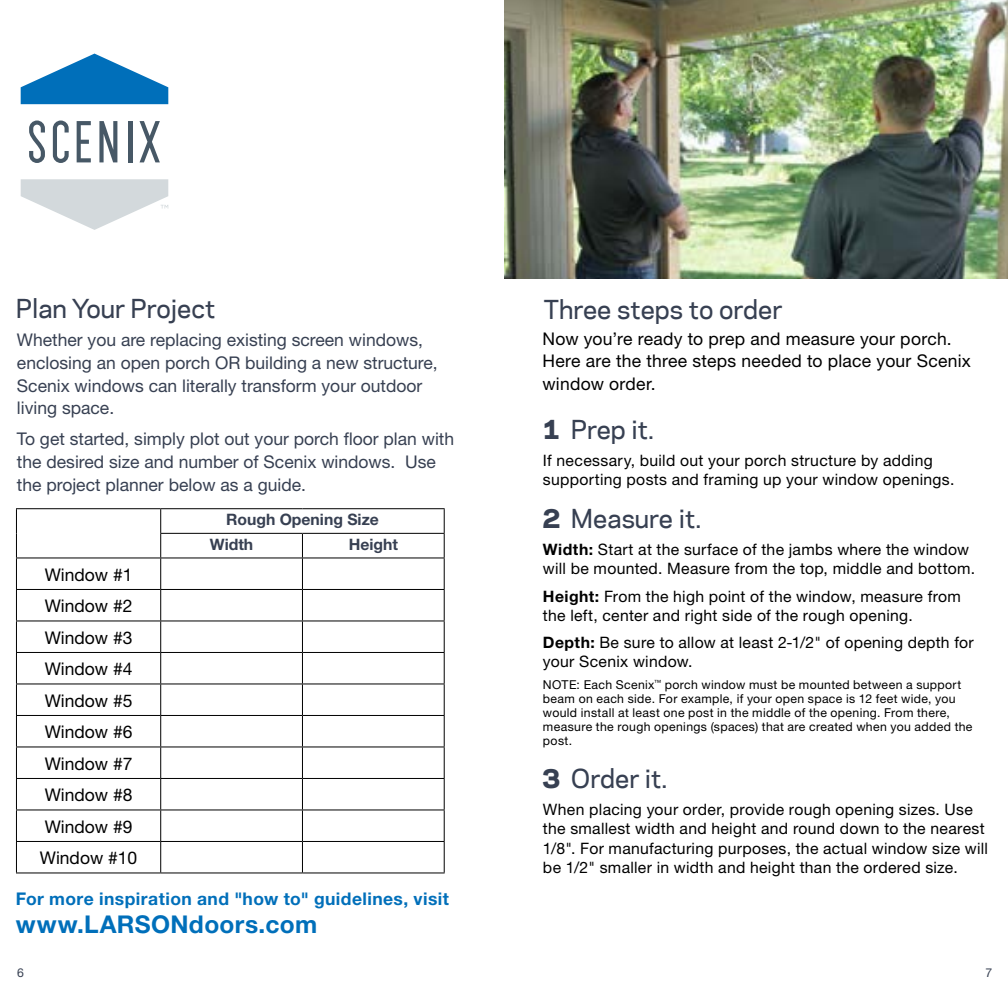
<style>
.page{position:relative;width:1008px;height:1008px;background:#fff}
.page>*{position:absolute;margin:0;border:0;box-sizing:border-box;transform-origin:0 0}
.t1{font:500 24.5px "Polaris";color:#374052}
.t2{font:700 24.5px "Helvetica Neue";letter-spacing:.015em;color:#006fba}
.t3{font:17.5px/22.8px "Helvetica Neue";color:#374052}
.t4{font:17.5px/31.5px "Helvetica Neue";letter-spacing:.01em;color:#000}
.t5{font:700 17.5px "Helvetica Neue";letter-spacing:.025em;color:#006fba}
.t6{font:15.75px/19.2px "Helvetica Neue";letter-spacing:.02em;color:#000}
.t7{font:700 15.75px/24.7px "Helvetica Neue";color:#374052}
.t8{font:12.25px/14px "Helvetica Neue";letter-spacing:.025em;color:#000}
.t9{font:12.25px "Helvetica Neue";color:#374052}
.s1{font-weight:800}
.s2{font-weight:700}
</style>
<div class="page">
<svg style="left:21px;top:54px;width:147px;height:50px"></svg>
<svg style="left:53px;top:121px;width:16px;height:42px"></svg>
<svg style="left:29px;top:121px;width:16px;height:42px"></svg>
<hr style="left:128px;top:121px;width:4px;height:41px;background:#475866">
<svg style="left:77px;top:121px;width:14px;height:41px"></svg>
<svg style="left:99px;top:121px;width:18px;height:41px"></svg>
<svg style="left:140px;top:121px;width:20px;height:41px"></svg>
<svg style="left:21px;top:179px;width:147px;height:51px"></svg>
<hr style="left:16px;top:508px;width:145px;height:1px;background:#000">
<hr style="left:161px;top:508px;width:141px;height:1px;background:#000">
<hr style="left:302px;top:508px;width:143px;height:1px;background:#000">
<svg style="left:16px;top:509px;width:1px;height:49px"></svg>
<hr style="left:160px;top:533px;width:142px;height:1px;background:#000">
<svg style="left:160px;top:509px;width:1px;height:49px"></svg>
<hr style="left:302px;top:533px;width:143px;height:1px;background:#000">
<svg style="left:302px;top:534px;width:1px;height:24px"></svg>
<svg style="left:444px;top:509px;width:1px;height:49px"></svg>
<hr style="left:16px;top:558px;width:145px;height:1px;background:#000">
<hr style="left:16px;top:558px;width:1px;height:31px;background:#000">
<hr style="left:161px;top:558px;width:141px;height:1px;background:#000">
<hr style="left:160px;top:558px;width:1px;height:31px;background:#000">
<hr style="left:302px;top:558px;width:143px;height:1px;background:#000">
<hr style="left:302px;top:558px;width:1px;height:31px;background:#000">
<hr style="left:444px;top:558px;width:1px;height:31px;background:#000">
<hr style="left:16px;top:589px;width:145px;height:1px;background:#000">
<hr style="left:16px;top:590px;width:1px;height:31px;background:#000">
<hr style="left:161px;top:589px;width:141px;height:1px;background:#000">
<hr style="left:160px;top:590px;width:1px;height:31px;background:#000">
<hr style="left:302px;top:589px;width:143px;height:1px;background:#000">
<hr style="left:302px;top:590px;width:1px;height:31px;background:#000">
<hr style="left:444px;top:590px;width:1px;height:31px;background:#000">
<hr style="left:16px;top:621px;width:145px;height:1px;background:#000">
<hr style="left:16px;top:621px;width:1px;height:31px;background:#000">
<hr style="left:161px;top:621px;width:141px;height:1px;background:#000">
<hr style="left:160px;top:621px;width:1px;height:31px;background:#000">
<hr style="left:302px;top:621px;width:143px;height:1px;background:#000">
<hr style="left:302px;top:621px;width:1px;height:31px;background:#000">
<hr style="left:444px;top:621px;width:1px;height:31px;background:#000">
<hr style="left:16px;top:652px;width:145px;height:1px;background:#000">
<hr style="left:16px;top:653px;width:1px;height:31px;background:#000">
<hr style="left:161px;top:652px;width:141px;height:1px;background:#000">
<hr style="left:160px;top:653px;width:1px;height:31px;background:#000">
<hr style="left:302px;top:652px;width:143px;height:1px;background:#000">
<hr style="left:302px;top:653px;width:1px;height:31px;background:#000">
<hr style="left:444px;top:653px;width:1px;height:31px;background:#000">
<hr style="left:16px;top:684px;width:145px;height:1px;background:#000">
<hr style="left:16px;top:684px;width:1px;height:31px;background:#000">
<hr style="left:161px;top:684px;width:141px;height:1px;background:#000">
<hr style="left:160px;top:684px;width:1px;height:31px;background:#000">
<hr style="left:302px;top:684px;width:143px;height:1px;background:#000">
<hr style="left:302px;top:684px;width:1px;height:31px;background:#000">
<hr style="left:444px;top:684px;width:1px;height:31px;background:#000">
<hr style="left:16px;top:715px;width:145px;height:1px;background:#000">
<hr style="left:16px;top:716px;width:1px;height:31px;background:#000">
<hr style="left:161px;top:715px;width:141px;height:1px;background:#000">
<hr style="left:160px;top:716px;width:1px;height:31px;background:#000">
<hr style="left:302px;top:715px;width:143px;height:1px;background:#000">
<hr style="left:302px;top:716px;width:1px;height:31px;background:#000">
<hr style="left:444px;top:716px;width:1px;height:31px;background:#000">
<hr style="left:16px;top:747px;width:145px;height:1px;background:#000">
<hr style="left:16px;top:747px;width:1px;height:31px;background:#000">
<hr style="left:161px;top:747px;width:141px;height:1px;background:#000">
<hr style="left:160px;top:747px;width:1px;height:31px;background:#000">
<hr style="left:302px;top:747px;width:143px;height:1px;background:#000">
<hr style="left:302px;top:747px;width:1px;height:31px;background:#000">
<hr style="left:444px;top:747px;width:1px;height:31px;background:#000">
<hr style="left:16px;top:778px;width:145px;height:1px;background:#000">
<hr style="left:16px;top:779px;width:1px;height:31px;background:#000">
<hr style="left:161px;top:778px;width:141px;height:1px;background:#000">
<hr style="left:160px;top:779px;width:1px;height:31px;background:#000">
<hr style="left:302px;top:778px;width:143px;height:1px;background:#000">
<hr style="left:302px;top:779px;width:1px;height:31px;background:#000">
<hr style="left:444px;top:779px;width:1px;height:31px;background:#000">
<hr style="left:16px;top:810px;width:145px;height:1px;background:#000">
<hr style="left:16px;top:810px;width:1px;height:31px;background:#000">
<hr style="left:161px;top:810px;width:141px;height:1px;background:#000">
<hr style="left:160px;top:810px;width:1px;height:31px;background:#000">
<hr style="left:302px;top:810px;width:143px;height:1px;background:#000">
<hr style="left:302px;top:810px;width:1px;height:31px;background:#000">
<hr style="left:444px;top:810px;width:1px;height:31px;background:#000">
<hr style="left:16px;top:841px;width:145px;height:1px;background:#000">
<hr style="left:16px;top:842px;width:1px;height:31px;background:#000">
<hr style="left:161px;top:841px;width:141px;height:1px;background:#000">
<hr style="left:160px;top:842px;width:1px;height:31px;background:#000">
<hr style="left:302px;top:841px;width:143px;height:1px;background:#000">
<hr style="left:302px;top:842px;width:1px;height:31px;background:#000">
<hr style="left:444px;top:842px;width:1px;height:31px;background:#000">
<hr style="left:16px;top:873px;width:145px;height:1px;background:#000">
<hr style="left:161px;top:873px;width:141px;height:1px;background:#000">
<hr style="left:302px;top:873px;width:143px;height:1px;background:#000">
<img style="left:504px;top:0;width:504px;height:278px">
<h1 class="t1" style="left:16px;top:291px;width:201px">Plan Your Project</h1>
<h1 class="t1" style="left:544px;top:291px;width:240px">Three steps to order</h1>
<p class="t3" style="left:17px;top:328px;width:422px">Whether you are replacing existing screen windows, enclosing an open porch OR building a new structure, Scenix windows can literally transform your outdoor living space.</p>
<p class="t3" style="left:17px;top:427px;width:439px">To get started, simply plot out your porch floor plan with the desired size and number of Scenix windows. Use the project planner below as a guide.</p>
<p class="t4" style="left:40px;top:558px;width:99px">Window #1<br>Window #2<br>Window #3<br>Window #4<br>Window #5<br>Window #6<br>Window #7<br>Window #8<br>Window #9<br>Window #10</p>
<p class="t7" style="left:210px;top:507px;width:171px;text-indent:16px">Rough Opening Size<br>Width</p>
<p class="t7" style="left:349px;top:532px;width:51px">Height</p>
<p class="t5" style="left:16px;top:888px;width:435px">For more inspiration and "how to" guidelines, visit</p>
<h1 class="t2" style="left:16px;top:909px;width:303px">www.LARSONdoors.com</h1>
<p class="t4" style="left:542px;top:327px;width:430px;line-height:22.8px">Now you’re ready to prep and measure your porch.<br>Here are the three steps needed to place your Scenix window order.</p>
<h1 class="t1" style="left:543px;top:411px;width:113px"><span class="s1">1</span> Prep it.</h1>
<p class="t6" style="left:543px;top:450px;width:413px">If necessary, build out your porch structure by adding supporting posts and framing up your window openings.</p>
<h1 class="t1" style="left:543px;top:500px;width:160px"><span class="s1">2</span> Measure it.</h1>
<p class="t6" style="left:543px;top:540px;width:434px"><span class="s2">Width:</span> Start at the surface of the jambs where the window will be mounted. Measure from the top, middle and bottom.</p>
<p class="t6" style="left:543px;top:586px;width:420px"><span class="s2">Height:</span> From the high point of the window, measure from the left, center and right side of the rough opening.</p>
<p class="t6" style="left:543px;top:632px;width:432px"><span class="s2">Depth:</span> Be sure to allow at least 2-1/2" of opening depth for your Scenix window.</p>
<p class="t8" style="left:543px;top:677px;width:431px">NOTE: Each Scenix<sup>™</sup> porch window must be mounted between a support beam on each side. For example, if your open space is 12 feet wide, you would install at least one post in the middle of the opening. From there, measure the rough openings (spaces) that are created when you added the post.</p>
<h1 class="t1" style="left:543px;top:760px;width:126px"><span class="s1">3</span> Order it.</h1>
<p class="t6" style="left:543px;top:800px;width:447px">When placing your order, provide rough opening sizes. Use the smallest width and height and round down to the nearest 1/8". For manufacturing purposes, the actual window size will be 1/2" smaller in width and height than the ordered size.</p>
<p class="t9" style="left:17px;top:965px;width:8px">6</p>
<p class="t9" style="left:985px;top:965px;width:8px">7</p>
</div>
